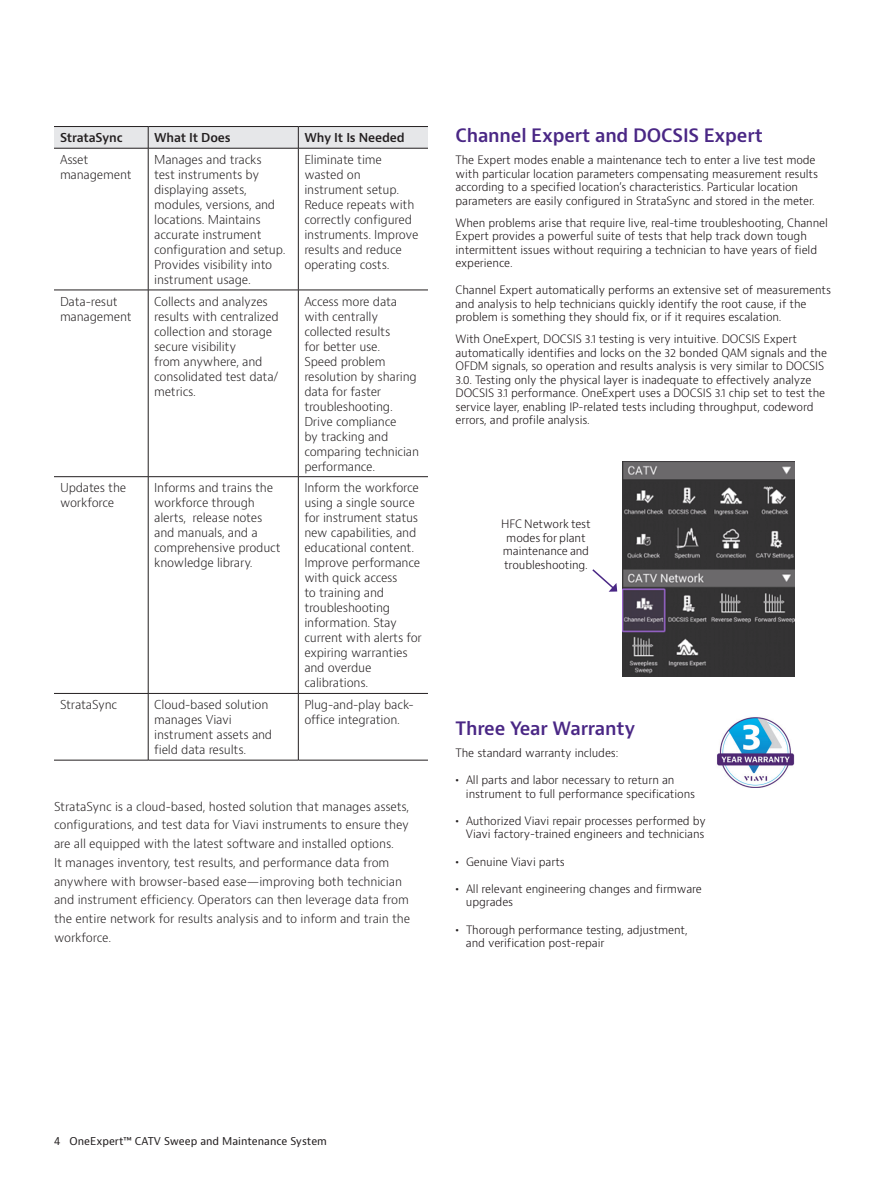
<style>
.page{position:relative;width:893px;height:1191px;background:#fff}
.page>*{position:absolute;margin:0;border:0;box-sizing:border-box;transform-origin:0 0}
.Body_text_8_12_5{font:600 18px "Bernino Sans";letter-spacing:-.01em;color:#4a2785}
.Table_copy{font:300 12px/15px "Bernino Sans";letter-spacing:-.015em;color:#231f20}
.Body_text_8_12_5-2{font:300 12px/18.8px "Bernino Sans";letter-spacing:-.01em;color:#231f20}
.Table_Header{font:600 12px "Bernino Sans";letter-spacing:-.015em;color:#231f20}
.Body_text_8_12_5-3{font:300 11.25px/13.5px "Bernino Sans";letter-spacing:-.01em;color:#110a0c}
.t1{font:10.5px "Bernino Sans";color:#231f20}
.s1{font-weight:600;font-size:12px;color:#231f20}
</style>
<div class="page">
<svg style="left:54px;top:126px;width:374px;height:22px"></svg>
<hr style="left:54px;top:148px;width:94px;height:1px;background:#231f20">
<hr style="left:148px;top:148px;width:150px;height:1px;background:#231f20">
<hr style="left:148px;top:148px;width:1px;height:142px;background:#231f20">
<hr style="left:298px;top:148px;width:130px;height:1px;background:#231f20">
<hr style="left:298px;top:148px;width:1px;height:142px;background:#231f20">
<hr style="left:54px;top:290px;width:94px;height:1px;background:#231f20">
<hr style="left:148px;top:290px;width:150px;height:1px;background:#231f20">
<hr style="left:148px;top:290px;width:1px;height:186px;background:#231f20">
<hr style="left:298px;top:290px;width:130px;height:1px;background:#231f20">
<hr style="left:298px;top:290px;width:1px;height:186px;background:#231f20">
<hr style="left:54px;top:476px;width:94px;height:1px;background:#231f20">
<hr style="left:148px;top:476px;width:150px;height:1px;background:#231f20">
<hr style="left:148px;top:477px;width:1px;height:216px;background:#231f20">
<hr style="left:298px;top:476px;width:130px;height:1px;background:#231f20">
<hr style="left:298px;top:477px;width:1px;height:216px;background:#231f20">
<hr style="left:54px;top:693px;width:94px;height:1px;background:#231f20">
<hr style="left:148px;top:693px;width:150px;height:1px;background:#231f20">
<hr style="left:148px;top:693px;width:1px;height:67px;background:#231f20">
<hr style="left:298px;top:693px;width:130px;height:1px;background:#231f20">
<hr style="left:298px;top:693px;width:1px;height:67px;background:#231f20">
<hr style="left:54px;top:760px;width:94px;height:1px;background:#231f20">
<hr style="left:148px;top:760px;width:150px;height:1px;background:#231f20">
<hr style="left:298px;top:760px;width:130px;height:1px;background:#231f20">
<img style="left:622px;top:461px;width:172px;height:216px">
<svg style="left:592px;top:569px;width:25px;height:22px"></svg>
<img style="left:717px;top:717px;width:78px;height:70px">
<p class="Table_Header" style="left:60px;top:130px;width:64px">StrataSync</p>
<p class="Table_Header" style="left:154px;top:130px;width:78px">What It Does</p>
<p class="Table_Header" style="left:304px;top:130px;width:102px">Why It Is Needed</p>
<p class="Table_copy" style="left:60px;top:152px;width:73px">Asset management</p>
<p class="Table_copy" style="left:154px;top:152px;width:133px">Manages and tracks test instruments by displaying assets, modules, versions, and locations. Maintains accurate instrument configuration and setup.<br>Provides visibility into instrument usage.</p>
<p class="Table_copy" style="left:304px;top:152px;width:116px">Eliminate time wasted on instrument setup.<br>Reduce repeats with correctly configured instruments. Improve results and reduce operating costs.</p>
<p class="Table_copy" style="left:60px;top:294px;width:73px">Data-resut management</p>
<p class="Table_copy" style="left:154px;top:294px;width:126px">Collects and analyzes results with centralized collection and storage secure visibility<br>from anywhere, and consolidated test data/ metrics.</p>
<p class="Table_copy" style="left:304px;top:294px;width:116px">Access more data with centrally collected results<br>for better use.<br>Speed problem resolution by sharing data for faster troubleshooting.<br>Drive compliance<br>by tracking and comparing technician performance.</p>
<p class="Table_copy" style="left:60px;top:481px;width:68px">Updates the workforce</p>
<p class="Table_copy" style="left:154px;top:481px;width:128px">Informs and trains the workforce through alerts, release notes and manuals, and a comprehensive product knowledge library.</p>
<p class="Table_copy" style="left:304px;top:481px;width:119px">Inform the workforce using a single source for instrument status new capabilities, and educational content.<br>Improve performance with quick access<br>to training and troubleshooting information. Stay current with alerts for expiring warranties and overdue calibrations.</p>
<p class="Table_copy" style="left:60px;top:697px;width:59px">StrataSync</p>
<p class="Table_copy" style="left:154px;top:697px;width:120px">Cloud-based solution manages Viavi instrument assets and field data results.</p>
<p class="Table_copy" style="left:304px;top:697px;width:111px">Plug-and-play back&shy;office integration.</p>
<p class="Body_text_8_12_5-2" style="left:54px;top:797px;width:358px">StrataSync is a cloud-based, hosted solution that manages assets, configurations, and test data for Viavi instruments to ensure they are all equipped with the latest software and installed options.<br>It manages inventory, test results, and performance data from anywhere with browser-based ease—improving both technician and instrument efficiency. Operators can then leverage data from the entire network for results analysis and to inform and train the workforce.</p>
<p class="Body_text_8_12_5" style="left:455px;top:124px;width:309px">Channel Expert and DOCSIS Expert</p>
<p class="Body_text_8_12_5-3" style="left:455px;top:153px;width:364px">The Expert modes enable a maintenance tech to enter a live test mode with particular location parameters compensating measurement results according to a specified location’s characteristics. Particular location parameters are easily configured in StrataSync and stored in the meter.</p>
<p class="Body_text_8_12_5-3" style="left:455px;top:216px;width:374px">When problems arise that require live, real-time troubleshooting, Channel Expert provides a powerful suite of tests that help track down tough intermittent issues without requiring a technician to have years of field experience.</p>
<p class="Body_text_8_12_5-3" style="left:455px;top:283px;width:377px">Channel Expert automatically performs an extensive set of measurements and analysis to help technicians quickly identify the root cause, if the problem is something they should fix, or if it requires escalation.</p>
<p class="Body_text_8_12_5-3" style="left:455px;top:332px;width:373px">With OneExpert, DOCSIS 3.1 testing is very intuitive. DOCSIS Expert automatically identifies and locks on the 32 bonded QAM signals and the OFDM signals, so operation and results analysis is very similar to DOCSIS 3.0. Testing only the physical layer is inadequate to effectively analyze DOCSIS 3.1 performance. OneExpert uses a DOCSIS 3.1 chip set to test the service layer, enabling IP-related tests including throughput, codeword errors, and profile analysis.</p>
<p class="Body_text_8_12_5-3" style="left:501px;top:518px;width:91px;text-align:center">HFC Network test modes for plant maintenance and troubleshooting.</p>
<p class="Body_text_8_12_5" style="left:455px;top:716px;width:182px">Three Year Warranty</p>
<p class="Body_text_8_12_5-3" style="left:455px;top:746px;width:164px">The standard warranty includes:</p>
<p class="Body_text_8_12_5-3" style="left:466px;top:773px;width:231px;text-indent:-10px"><span class="s1">•</span> All parts and labor necessary to return an instrument to full performance specifications</p>
<p class="Body_text_8_12_5-3" style="left:455px;top:814px;width:252px;text-align:right"><span class="s1">•</span> Authorized Viavi repair processes performed by<br>Viavi factory-trained engineers and technicians</p>
<p class="Body_text_8_12_5-3" style="left:455px;top:855px;width:111px"><span class="s1">•</span> Genuine Viavi parts</p>
<p class="Body_text_8_12_5-3" style="left:466px;top:882px;width:237px;text-indent:-10px"><span class="s1">•</span> All relevant engineering changes and firmware upgrades</p>
<p class="Body_text_8_12_5-3" style="left:466px;top:923px;width:223px;text-indent:-10px"><span class="s1">•</span> Thorough performance testing, adjustment, and verification post-repair</p>
<p class="t1" style="left:54px;top:1134px;width:274px">4 OneExpert™ CATV Sweep and Maintenance System</p>
</div>
